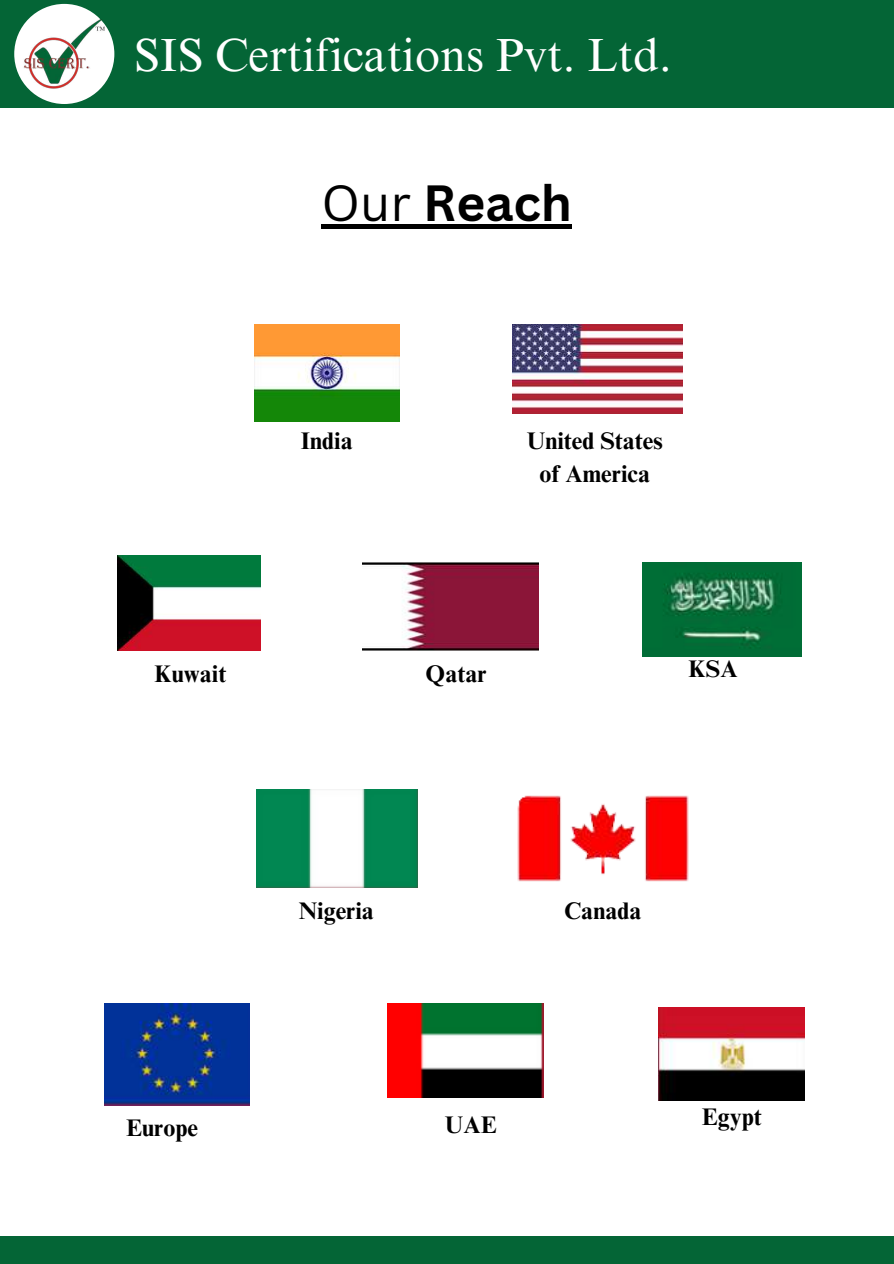
<style>
.page{position:relative;width:894px;height:1264px;background:#fff}
.page>*{position:absolute;margin:0;border:0;box-sizing:border-box;transform-origin:0 0}
.t1{font:700 49.5px "Canva Sans";color:#000}
.t2{font:46.5px "Times NRMT Pro";color:#fff}
.t3{font:700 24px/32.7px "Times NRMT Pro";color:#000;text-align:center}
.s1{font-weight:400}
</style>
<div class="page">
<div style="left:0;top:0;width:893px;height:108px;background:#046536"></div>
<div style="left:14px;top:4px;width:100px;height:100px;background:#fff;border-radius:50%"></div>
<img style="left:21px;top:20px;width:83px;height:70px">
<div style="left:0;top:1235px;width:893px;height:28px;background:#046536"></div>
<img style="left:254px;top:325px;width:145px;height:96px">
<img style="left:513px;top:325px;width:169px;height:88px">
<img style="left:118px;top:556px;width:143px;height:94px">
<img style="left:362px;top:562px;width:176px;height:88px">
<img style="left:642px;top:562px;width:158px;height:94px">
<img style="left:256px;top:789px;width:161px;height:98px">
<img style="left:105px;top:1003px;width:144px;height:102px">
<img style="left:387px;top:1003px;width:156px;height:94px">
<img style="left:658px;top:1007px;width:146px;height:93px">
<hr style="left:321px;top:224px;width:102px;height:4px;background:#000">
<hr style="left:423px;top:224px;width:149px;height:4px;background:#000">
<img style="left:517px;top:795px;width:172px;height:87px">
<h2 class="t2" style="left:134px;top:38px;width:539px">SIS Certifications Pvt. Ltd.</h2>
<h1 class="t1" style="left:321px;top:168px;width:252px"><span class="s1">Our</span> Reach</h1>
<p class="t3" style="left:301px;top:427px;width:53px">India</p>
<p class="t3" style="left:526px;top:427px;width:137px">United States of America</p>
<p class="t3" style="left:155px;top:660px;width:73px">Kuwait</p>
<p class="t3" style="left:425px;top:660px;width:62px">Qatar</p>
<p class="t3" style="left:688px;top:655px;width:50px">KSA</p>
<p class="t3" style="left:298px;top:897px;width:77px">Nigeria</p>
<p class="t3" style="left:564px;top:897px;width:79px">Canada</p>
<p class="t3" style="left:126px;top:1114px;width:73px">Europe</p>
<p class="t3" style="left:445px;top:1111px;width:53px">UAE</p>
<p class="t3" style="left:701px;top:1103px;width:61px">Egypt</p>
</div>
